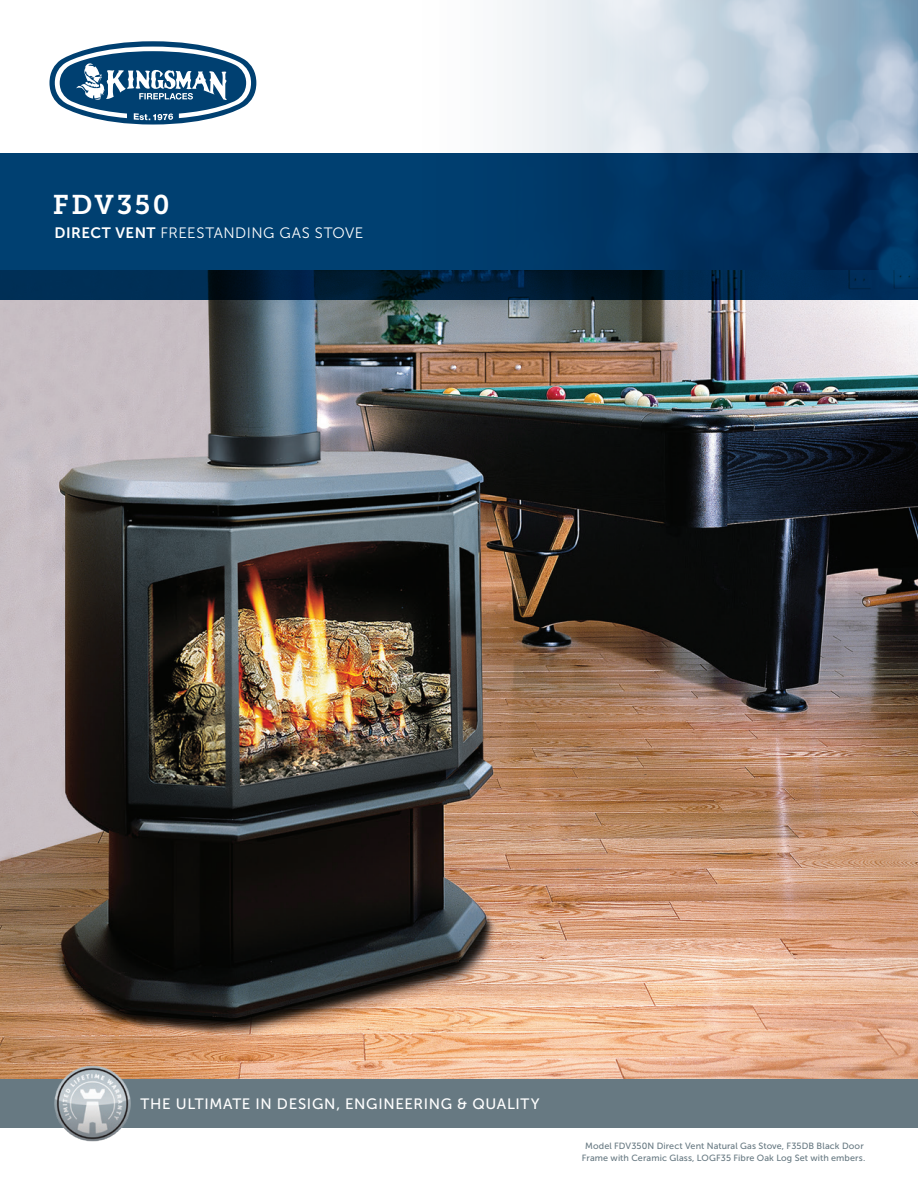
<style>
.page{position:relative;width:918px;height:1188px;background:#fff}
.page>*{position:absolute;margin:0;border:0;box-sizing:border-box;transform-origin:0 0}
.t1{font:27px "Museo Slab 700";letter-spacing:.1em;color:#fff}
.t2{font:15px "Museo Sans 500";letter-spacing:.045em;color:#fff}
.t3{font:15px "Museo Sans 300";letter-spacing:.035em;color:#fff}
.t4{font:9px/12px "Museo Sans 500";letter-spacing:.015em;color:#677982;text-align:center}
.s1{font-family:"Museo Sans 700"}
</style>
<div class="page">
<img style="left:0;top:300px;width:918px;height:779px">
<svg style="left:0;top:153px;width:413px;height:147px;background:#003a67"></svg>
<svg style="left:49px;top:41px;width:207px;height:84px"></svg>
<div style="left:0;top:1079px;width:918px;height:49px;background:#677982"></div>
<img style="left:54px;top:1065px;width:78px;height:77px">
<img style="left:413px;top:153px;width:505px;height:147px">
<h1 class="t1" style="left:53px;top:189px;width:118px">FDV350</h1>
<h2 class="t3" style="left:54px;top:225px;width:311px"><span class="s1">DIRECT VENT</span> FREESTANDING GAS STOVE</h2>
<h2 class="t2" style="left:141px;top:1096px;width:401px">THE ULTIMATE IN DESIGN, ENGINEERING &amp; QUALITY</h2>
<p class="t4" style="left:582px;top:1140px;width:285px">Model FDV350N Direct Vent Natural Gas Stove, F35DB Black Door<br>Frame with Ceramic Glass, LOGF35 Fibre Oak Log Set with embers.</p>
</div>
